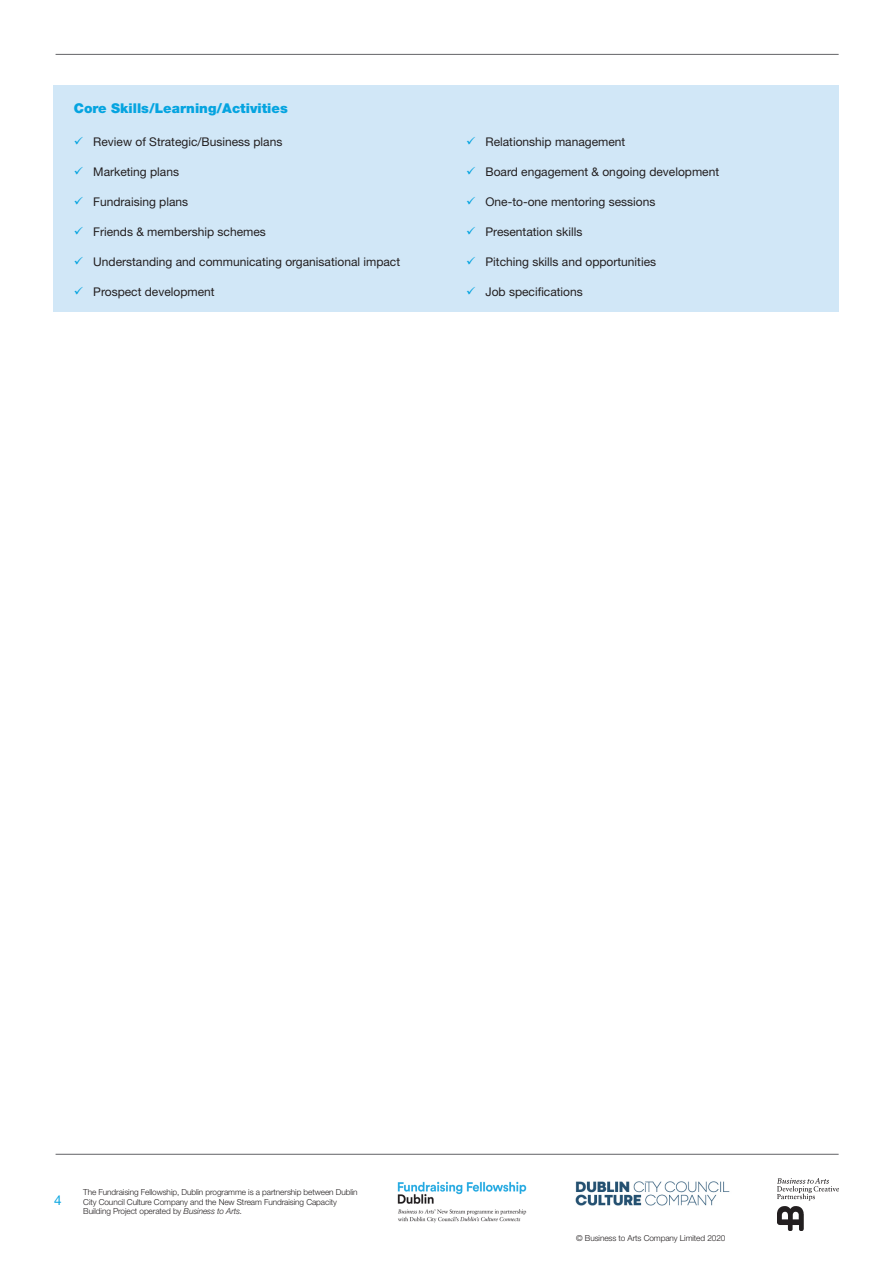
<style>
.page{position:relative;width:893px;height:1263px;background:#fff}
.page>*{position:absolute;margin:0;border:0;box-sizing:border-box;transform-origin:0 0}
.Body_Text{font:900 13.5px "Helvetica Neue LT Std";color:#05a4e0}
.t1{font:13.5px "Helvetica Neue LT Std";color:#05a4e0}
.t2{font:12px "Helvetica Neue LT Std";color:#231f20}
.t3{font:300 8.25px/9.8px "Helvetica Neue LT Std";letter-spacing:-.01em;color:#231f20}
.s1{font-style:italic}
</style>
<div class="page">
<img style="left:397px;top:1181px;width:130px;height:42px">
<hr style="left:56px;top:1154px;width:783px;height:1px;background:#636366">
<hr style="left:56px;top:54px;width:783px;height:1px;background:#636366">
<img style="left:778px;top:1178px;width:61px;height:53px">
<img style="left:575px;top:1181px;width:155px;height:25px">
<div style="left:54px;top:86px;width:785px;height:226px;background:#d1e7f7"></div>
<p class="Body_Text" style="left:74px;top:100px;width:216px">Core Skills/Learning/Activities</p>
<p class="t2" style="left:93px;top:134px;width:191px">Review of Strategic/Business plans</p>
<p class="t2" style="left:93px;top:164px;width:87px">Marketing plans</p>
<p class="t2" style="left:93px;top:194px;width:96px">Fundraising plans</p>
<p class="t2" style="left:93px;top:224px;width:174px">Friends &amp; membership schemes</p>
<p class="t2" style="left:93px;top:254px;width:308px">Understanding and communicating organisational impact</p>
<p class="t2" style="left:93px;top:284px;width:123px">Prospect development</p>
<p class="t2" style="left:485px;top:134px;width:141px">Relationship management</p>
<p class="t2" style="left:485px;top:164px;width:235px">Board engagement &amp; ongoing development</p>
<p class="t2" style="left:485px;top:194px;width:171px">One-to-one mentoring sessions</p>
<p class="t2" style="left:485px;top:224px;width:98px">Presentation skills</p>
<p class="t2" style="left:485px;top:254px;width:172px">Pitching skills and opportunities</p>
<p class="t2" style="left:485px;top:284px;width:99px">Job specifications</p>
<p class="t1" style="left:54px;top:1192px;width:9px">4</p>
<p class="t3" style="left:83px;top:1187px;width:276px">The Fundraising Fellowship, Dublin programme is a partnership between Dublin<br>City Council Culture Company and the New Stream Fundraising Capacity<br>Building Project operated by <span class="s1">Business to Arts.</span></p>
<p class="t3" style="left:576px;top:1233px;width:151px">© Business to Arts Company Limited 2020</p>
</div>
